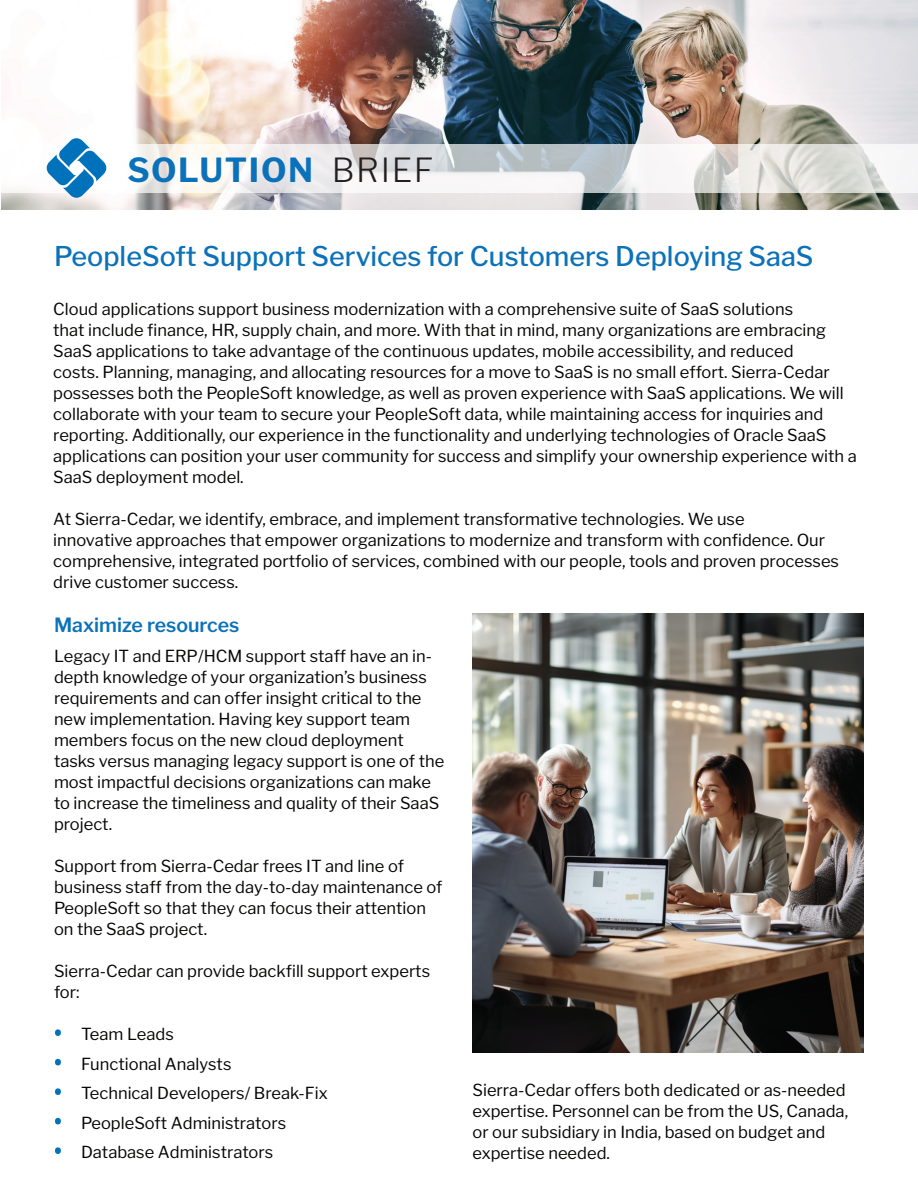
<style>
.page{position:relative;width:918px;height:1188px;background:#fff}
.page>*{position:absolute;margin:0;border:0;box-sizing:border-box;transform-origin:0 0}
.t1{font:700 33px "Libre Franklin";letter-spacing:.05em;color:#0b72ba}
.t2{font:500 27px "Libre Franklin";color:#0b72ba}
.t3{font:600 19.5px "Libre Franklin";color:#0b72ba}
.t4{font:16.5px/21px "Libre Franklin";color:#040503}
.s1{font-weight:300;color:#231f20}
.s2{font-family:"Open Sans";font-weight:700;font-size:21px;color:#fff}
</style>
<div class="page">
<img style="left:472px;top:614px;width:392px;height:439px">
<img style="left:2px;top:0;width:916px;height:209px">
<svg style="left:2px;top:144px;width:916px;height:48px"></svg>
<svg style="left:47px;top:138px;width:59px;height:60px"></svg>
<h1 class="t1" style="left:128px;top:144px;width:307px">SOLUTION <span class="s1">BRIEF</span></h1>
<h2 class="t2" style="left:54px;top:235px;width:761px">PeopleSoft Support Services for Customers Deploying SaaS</h2>
<p class="t4" style="left:53px;top:299px;width:805px">Cloud applications support business modernization with a comprehensive suite of SaaS solutions<br>that include finance, HR, supply chain, and more. With that in mind, many organizations are embracing SaaS applications to take advantage of the continuous updates, mobile accessibility, and reduced<br>costs. Planning, managing, and allocating resources for a move to SaaS is no small effort. Sierra-Cedar possesses both the PeopleSoft knowledge, as well as proven experience with SaaS applications. We will collaborate with your team to secure your PeopleSoft data, while maintaining access for inquiries and reporting. Additionally, our experience in the functionality and underlying technologies of Oracle SaaS applications can position your user community for success and simplify your ownership experience with a SaaS deployment model.</p>
<p class="t4" style="left:53px;top:509px;width:787px">At Sierra-Cedar, we identify, embrace, and implement transformative technologies. We use<br>innovative approaches that empower organizations to modernize and transform with confidence. Our comprehensive, integrated portfolio of services, combined with our people, tools and proven processes drive customer success.</p>
<p class="t3" style="left:54px;top:610px;width:187px">Maximize resources</p>
<p class="t4" style="left:54px;top:646px;width:392px">Legacy IT and ERP/HCM support staff have an in&shy;depth knowledge of your organization’s business requirements and can offer insight critical to the new implementation. Having key support team members focus on the new cloud deployment tasks versus managing legacy support is one of the most impactful decisions organizations can make to increase the timeliness and quality of their SaaS project.</p>
<p class="t4" style="left:54px;top:856px;width:390px">Support from Sierra-Cedar frees IT and line of business staff from the day-to-day maintenance of PeopleSoft so that they can focus their attention on the SaaS project.</p>
<p class="t4" style="left:54px;top:961px;width:378px">Sierra-Cedar can provide backfill support experts for:</p>
<p class="t4" style="left:54px;top:1024px;width:121px"><span class="s2">•</span> Team Leads</p>
<p class="t4" style="left:54px;top:1053px;width:179px"><span class="s2">•</span> Functional Analysts</p>
<p class="t4" style="left:54px;top:1083px;width:275px"><span class="s2">•</span> Technical Developers/ Break-Fix</p>
<p class="t4" style="left:54px;top:1112px;width:234px"><span class="s2">•</span> PeopleSoft Administrators</p>
<p class="t4" style="left:54px;top:1142px;width:221px"><span class="s2">•</span> Database Administrators</p>
<p class="t4" style="left:472px;top:1079px;width:377px">Sierra-Cedar offers both dedicated or as-needed expertise. Personnel can be from the US, Canada, or our subsidiary in India, based on budget and expertise needed.</p>
</div>
